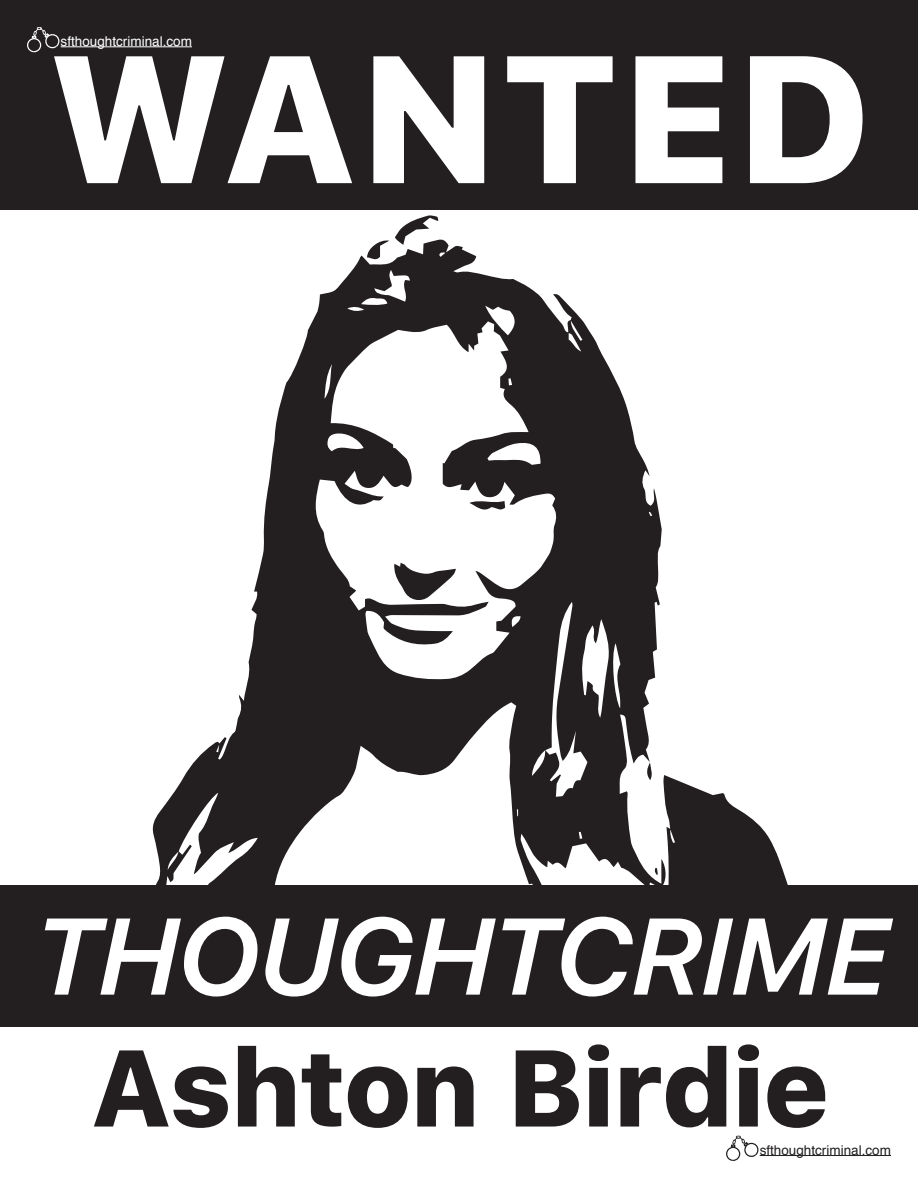
<style>
.page{position:relative;width:918px;height:1188px;background:#fff}
.page>*{position:absolute;margin:0;border:0;box-sizing:border-box;transform-origin:0 0}
.t1{font:800 180px "SFUI Text";color:#fff}
.t2{font:italic 600 108px "SFUI Text";letter-spacing:-.035em;color:#fff}
.t3{font:800 108px "SFUI Text";letter-spacing:-.02em;color:#231f20}
.t4{font:13.5px "Helvetica";color:#fff}
.t5{font:13.5px "Helvetica";color:#211e1e}
</style>
<div class="page">
<div style="left:0;top:885px;width:918px;height:142px;background:#231f20"></div>
<div style="left:0;top:0;width:918px;height:209px;background:#231f20"></div>
<hr style="left:61px;top:46px;width:131px;height:1px;background:#fff">
<svg style="left:27px;top:27px;width:33px;height:25px"></svg>
<hr style="left:760px;top:1155px;width:131px;height:1px;background:#211e1e">
<svg style="left:726px;top:1136px;width:33px;height:25px"></svg>
<svg style="left:152px;top:239px;width:636px;height:646px"></svg>
<svg style="left:395px;top:215px;width:43px;height:30px"></svg>
<svg style="left:367px;top:239px;width:22px;height:23px"></svg>
<svg style="left:645px;top:762px;width:9px;height:18px"></svg>
<svg style="left:655px;top:868px;width:3px;height:7px"></svg>
<svg style="left:394px;top:563px;width:62px;height:40px"></svg>
<svg style="left:469px;top:499px;width:36px;height:14px"></svg>
<p class="t4" style="left:61px;top:31px;width:133px">sfthoughtcriminal.com</p>
<h1 class="t1" style="left:46px;top:-15px;width:826px">WANTED</h1>
<h2 class="t2" style="left:30px;top:894px;width:860px">THOUGHTCRIME</h2>
<h2 class="t3" style="left:90px;top:1008px;width:741px">Ashton Birdie</h2>
<p class="t5" style="left:760px;top:1139px;width:133px">sfthoughtcriminal.com</p>
</div>
